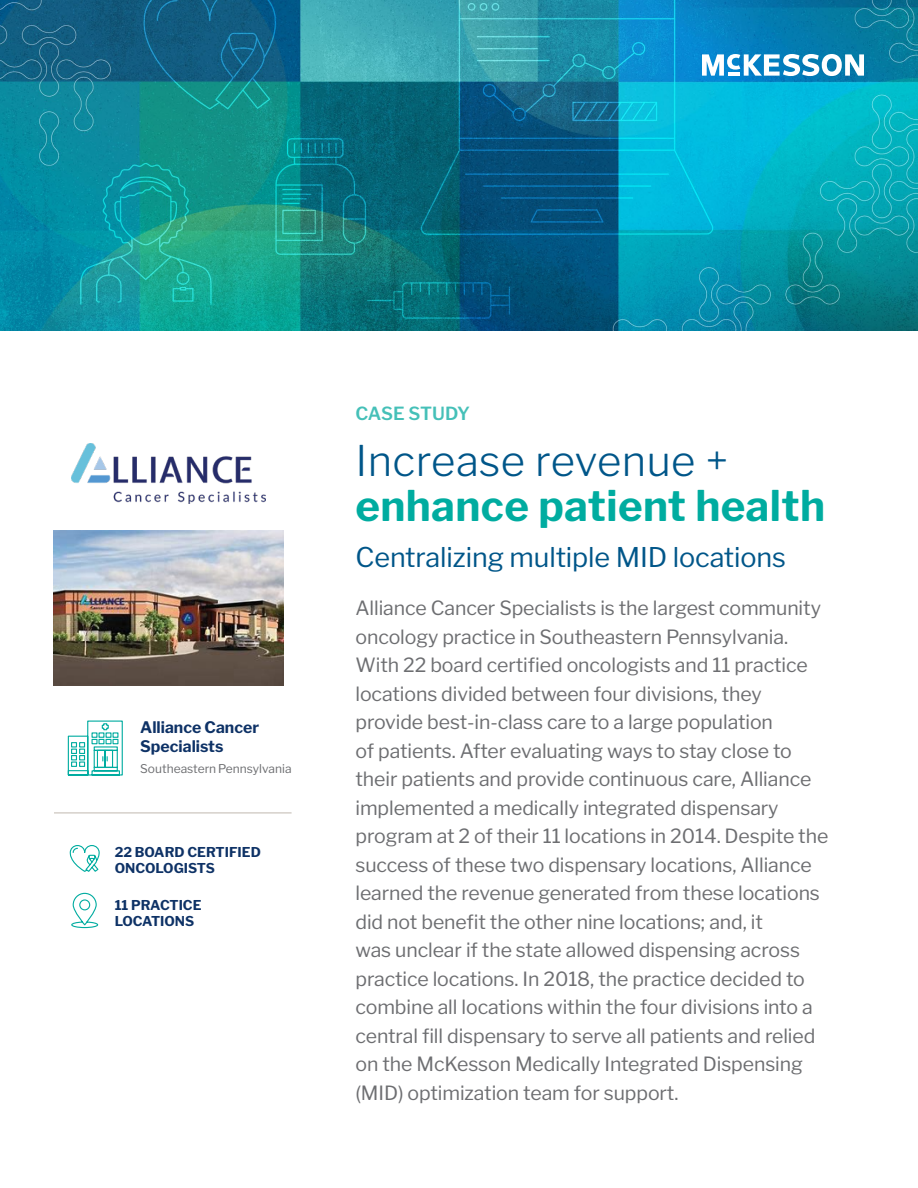
<style>
.page{position:relative;width:918px;height:1188px;background:#fff}
.page>*{position:absolute;margin:0;border:0;box-sizing:border-box;transform-origin:0 0}
.t1{font:700 42px "Libre Franklin";letter-spacing:.01em;color:#00aca0}
.t2{font:300 42px "Libre Franklin";letter-spacing:.01em;color:#005689}
.t3{font:27px "Libre Franklin";letter-spacing:-.005em;color:#005689}
.t4{font:19.5px/28.5px "Libre Franklin";letter-spacing:-.005em;color:#6d6e71}
.t5{font:600 18px "Libre Franklin";letter-spacing:-.02em;color:#45c0b8}
.t6{font:700 15.9px/19px "Libre Franklin";color:#0e3266}
.t7{font:700 13.5px/16.5px "Libre Franklin";color:#0e3266}
.t8{font:12px "Libre Franklin";color:#6d6e71}
</style>
<div class="page">
<img style="left:0;top:0;width:918px;height:330px">
<img style="left:54px;top:530px;width:229px;height:155px">
<img style="left:72px;top:444px;width:193px;height:60px">
<svg style="left:67px;top:720px;width:56px;height:56px"></svg>
<hr style="left:54px;top:812px;width:238px;height:2px;background:#d5d0ca">
<svg style="left:71px;top:892px;width:28px;height:37px"></svg>
<svg style="left:69px;top:845px;width:31px;height:27px"></svg>
<svg style="left:702px;top:54px;width:162px;height:22px"></svg>
<p class="t6" style="left:140px;top:716px;width:120px">Alliance Cancer<br>Specialists</p>
<p class="t8" style="left:140px;top:759px;width:153px">Southeastern Pennsylvania</p>
<p class="t7" style="left:115px;top:842px;width:148px">22 BOARD CERTIFIED<br>ONCOLOGISTS</p>
<p class="t7" style="left:115px;top:895px;width:88px">11 PRACTICE<br>LOCATIONS</p>
<p class="t5" style="left:356px;top:399px;width:116px">CASE STUDY</p>
<h1 class="t2" style="left:356px;top:428px;width:375px">Increase revenue +</h1>
<h1 class="t1" style="left:356px;top:473px;width:471px">enhance patient health</h1>
<h2 class="t3" style="left:356px;top:536px;width:432px">Centralizing multiple MID locations</h2>
<p class="t4" style="left:356px;top:592px;width:474px">Alliance Cancer Specialists is the largest community oncology practice in Southeastern Pennsylvania.<br>With 22 board certified oncologists and 11 practice locations divided between four divisions, they provide best-in-class care to a large population<br>of patients. After evaluating ways to stay close to their patients and provide continuous care, Alliance implemented a medically integrated dispensary program at 2 of their 11 locations in 2014. Despite the success of these two dispensary locations, Alliance learned the revenue generated from these locations did not benefit the other nine locations; and, it<br>was unclear if the state allowed dispensing across practice locations. In 2018, the practice decided to combine all locations within the four divisions into a central fill dispensary to serve all patients and relied on the McKesson Medically Integrated Dispensing (MID) optimization team for support.</p>
</div>
